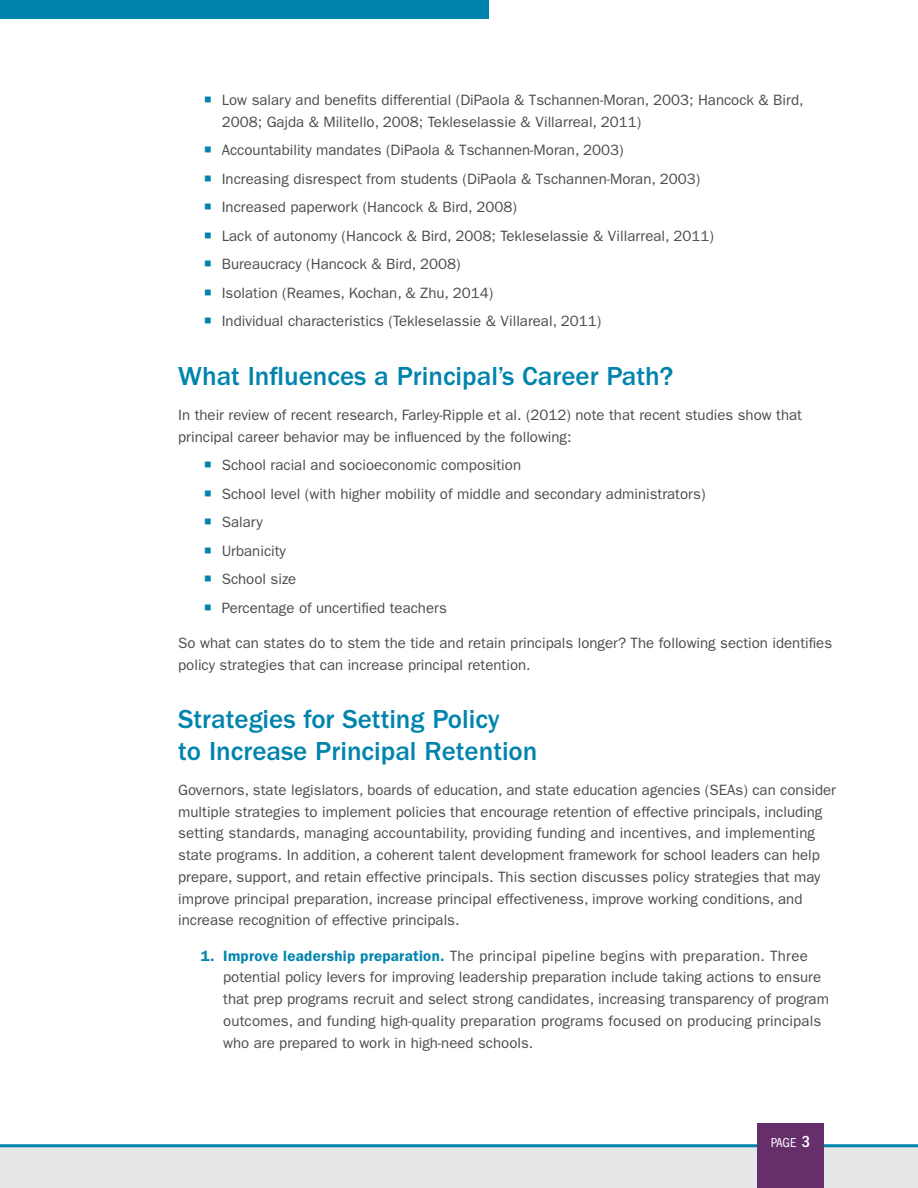
<style>
.page{position:relative;width:918px;height:1188px;background:#fff}
.page>*{position:absolute;margin:0;border:0;box-sizing:border-box;transform-origin:0 0}
.t1{font:500 27px/31.5px "ITC Franklin Gothic Std";color:#0084ae}
.t2{font:15px/21.8px "ITC Franklin Gothic Std";color:#4b4c4d}
.t3{font:condensed 13.5px "ITC Franklin Gothic Std";color:#fff}
.s1{color:#0084ae}
.s2{font-weight:600;color:#0084ae}
.s3{font-weight:500;font-size:16.5px}
</style>
<div class="page">
<div style="left:0;top:1147px;width:918px;height:41px;background:#e6e7e9"></div>
<hr style="left:0;top:1144px;width:918px;height:3px;background:#0084ae">
<div style="left:758px;top:1123px;width:66px;height:65px;background:#662e6b"></div>
<div style="left:0;top:0;width:489px;height:19px;background:#0084ae"></div>
<p class="t2" style="left:222px;top:89px;width:583px;text-indent:-18px"><span class="s1">○</span> Low salary and benefits differential (DiPaola &amp; Tschannen-Moran, 2003; Hancock &amp; Bird,<br>2008; Gajda &amp; Militello, 2008; Tekleselassie &amp; Villarreal, 2011)</p>
<p class="t2" style="left:204px;top:139px;width:422px"><span class="s1">○</span> Accountability mandates (DiPaola &amp; Tschannen-Moran, 2003)</p>
<p class="t2" style="left:204px;top:168px;width:498px"><span class="s1">○</span> Increasing disrespect from students (DiPaola &amp; Tschannen-Moran, 2003)</p>
<p class="t2" style="left:204px;top:196px;width:315px"><span class="s1">○</span> Increased paperwork (Hancock &amp; Bird, 2008)</p>
<p class="t2" style="left:204px;top:225px;width:512px"><span class="s1">○</span> Lack of autonomy (Hancock &amp; Bird, 2008; Tekleselassie &amp; Villarreal, 2011)</p>
<p class="t2" style="left:204px;top:253px;width:258px"><span class="s1">○</span> Bureaucracy (Hancock &amp; Bird, 2008)</p>
<p class="t2" style="left:204px;top:282px;width:291px"><span class="s1">○</span> Isolation (Reames, Kochan, &amp; Zhu, 2014)</p>
<p class="t2" style="left:204px;top:310px;width:399px"><span class="s1">○</span> Individual characteristics (Tekleselassie &amp; Villareal, 2011)</p>
<h1 class="t1" style="left:178px;top:360px;width:497px">What Influences a Principal’s Career Path?</h1>
<p class="t2" style="left:178px;top:404px;width:625px">In their review of recent research, Farley-Ripple et al. (2012) note that recent studies show that principal career behavior may be influenced by the following:</p>
<p class="t2" style="left:204px;top:454px;width:319px"><span class="s1">○</span> School racial and socioeconomic composition</p>
<p class="t2" style="left:204px;top:483px;width:503px"><span class="s1">○</span> School level (with higher mobility of middle and secondary administrators)</p>
<p class="t2" style="left:204px;top:511px;width:60px"><span class="s1">○</span> Salary</p>
<p class="t2" style="left:204px;top:540px;width:84px"><span class="s1">○</span> Urbanicity</p>
<p class="t2" style="left:204px;top:568px;width:94px"><span class="s1">○</span> School size</p>
<p class="t2" style="left:204px;top:597px;width:245px"><span class="s1">○</span> Percentage of uncertified teachers</p>
<p class="t2" style="left:178px;top:632px;width:656px">So what can states do to stem the tide and retain principals longer? The following section identifies policy strategies that can increase principal retention.</p>
<h1 class="t1" style="left:178px;top:704px;width:361px">Strategies for Setting Policy<br>to Increase Principal Retention</h1>
<p class="t2" style="left:178px;top:779px;width:659px">Governors, state legislators, boards of education, and state education agencies (SEAs) can consider multiple strategies to implement policies that encourage retention of effective principals, including setting standards, managing accountability, providing funding and incentives, and implementing state programs. In addition, a coherent talent development framework for school leaders can help prepare, support, and retain effective principals. This section discusses policy strategies that may improve principal preparation, increase principal effectiveness, improve working conditions, and increase recognition of effective principals.</p>
<p class="t2" style="left:223px;top:945px;width:607px;text-indent:-22px"><span class="s2">1. Improve leadership preparation.</span> The principal pipeline begins with preparation. Three potential policy levers for improving leadership preparation include taking actions to ensure that prep programs recruit and select strong candidates, increasing transparency of program outcomes, and funding high-quality preparation programs focused on producing principals who are prepared to work in high-need schools.</p>
<p class="t3" style="left:771px;top:1135px;width:41px">PAGE <span class="s3">3</span></p>
</div>
